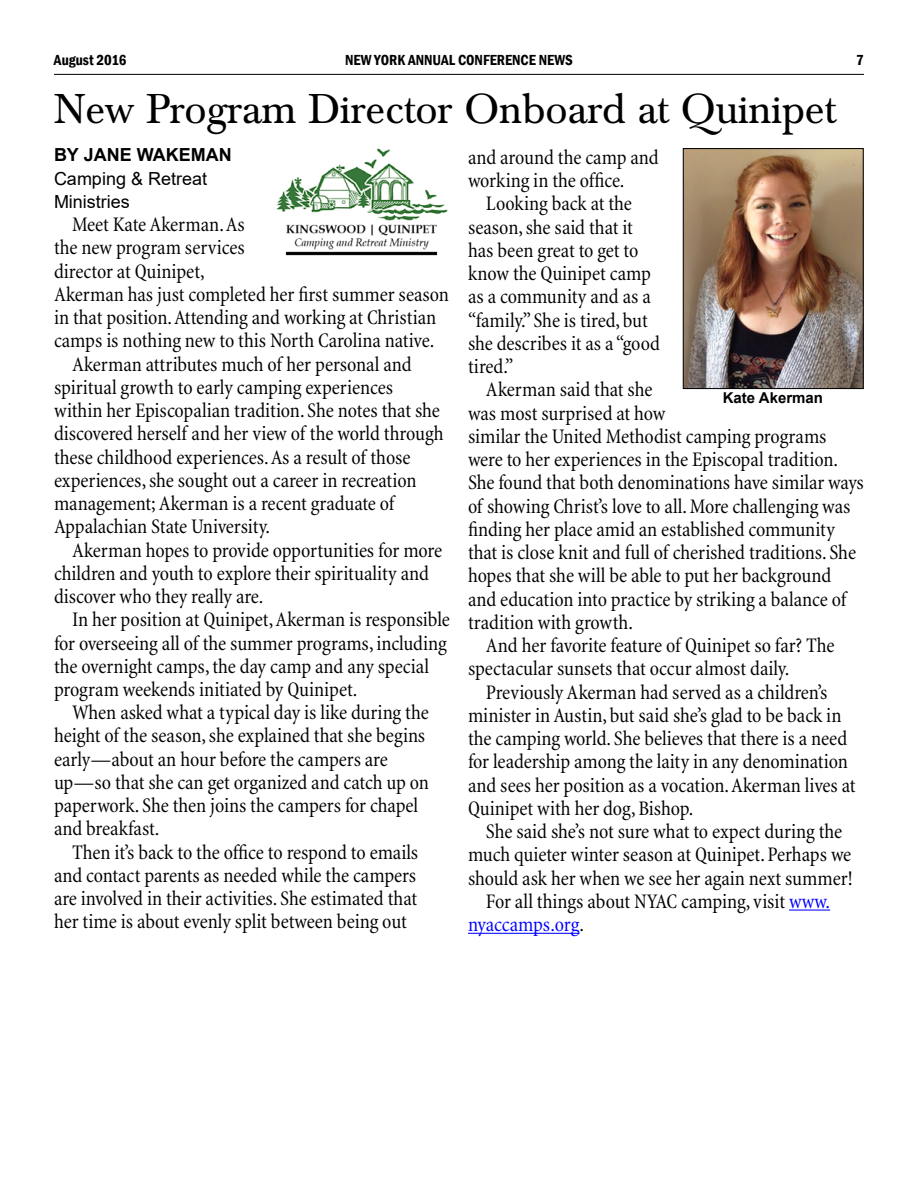
<style>
.page{position:relative;width:918px;height:1188px;background:#fff}
.page>*{position:absolute;margin:0;border:0;box-sizing:border-box;transform-origin:0 0}
.t1{font:43.5px "Baskerville";color:#000}
.t2{font:condensed 21px/23.2px "Minion";letter-spacing:-.005em;color:#000}
.t3{font:condensed 21px "Minion";letter-spacing:-.01em;color:#00f}
.t4{font:18px/23.2px "Arial";color:#000}
.t5{font:700 18px "Arial";color:#000}
.t6{font:600 condensed 15px "Franklin Gothic";color:#000}
.t7{font:700 15px "Arial";color:#000}
.s1{color:#00f}
.s2{color:#000}
</style>
<div class="page">
<hr style="left:54px;top:74px;width:810px;height:1px;background:#000">
<img style="left:276px;top:148px;width:172px;height:108px">
<hr style="left:789px;top:910px;width:41px;height:1px;background:#00f">
<hr style="left:468px;top:933px;width:112px;height:1px;background:#00f">
<img style="left:685px;top:150px;width:177px;height:237px">
<div style="left:683px;top:148px;width:181px;height:241px;border:1px solid #000"></div>
<p class="t6" style="left:54px;top:49px;width:74px">August 2016</p>
<p class="t6" style="left:345px;top:49px;width:229px">NEW YORK ANNUAL CONFERENCE NEWS</p>
<p class="t6" style="left:856px;top:49px;width:9px">7</p>
<h1 class="t1" style="left:54px;top:85px;width:783px">New Program Director Onboard at Quinipet</h1>
<p class="t5" style="left:54px;top:142px;width:179px">BY JANE WAKEMAN</p>
<p class="t4" style="left:54px;top:167px;width:155px">Camping &amp; Retreat<br>Ministries</p>
<p class="t2" style="left:72px;top:213px;width:174px">Meet Kate Akerman. As</p>
<p class="t2" style="left:54px;top:237px;width:192px">the new program services</p>
<p class="t2" style="left:54px;top:260px;width:152px">director at Quinipet,</p>
<p class="t2" style="left:54px;top:283px;width:397px">Akerman has just completed her first summer season</p>
<p class="t2" style="left:54px;top:306px;width:384px">in that position. Attending and working at Christian</p>
<p class="t2" style="left:54px;top:330px;width:382px">camps is nothing new to this North Carolina native.</p>
<p class="t2" style="left:72px;top:353px;width:341px">Akerman attributes much of her personal and</p>
<p class="t2" style="left:54px;top:376px;width:341px">spiritual growth to early camping experiences</p>
<p class="t2" style="left:54px;top:399px;width:387px">within her Episcopalian tradition. She notes that she</p>
<p class="t2" style="left:54px;top:423px;width:391px">discovered herself and her view of the world through</p>
<p class="t2" style="left:54px;top:446px;width:358px">these childhood experiences. As a result of those</p>
<p class="t2" style="left:54px;top:469px;width:364px">experiences, she sought out a career in recreation</p>
<p class="t2" style="left:54px;top:492px;width:342px">management; Akerman is a recent graduate of</p>
<p class="t2" style="left:54px;top:516px;width:218px">Appalachian State University.</p>
<p class="t2" style="left:72px;top:539px;width:372px">Akerman hopes to provide opportunities for more</p>
<p class="t2" style="left:54px;top:562px;width:377px">children and youth to explore their spirituality and</p>
<p class="t2" style="left:54px;top:585px;width:211px">discover who they really are.</p>
<p class="t2" style="left:72px;top:608px;width:380px">In her position at Quinipet, Akerman is responsible</p>
<p class="t2" style="left:54px;top:632px;width:394px">for overseeing all of the summer programs, including</p>
<p class="t2" style="left:54px;top:655px;width:377px">the overnight camps, the day camp and any special</p>
<p class="t2" style="left:54px;top:678px;width:305px">program weekends initiated by Quinipet.</p>
<p class="t2" style="left:72px;top:701px;width:358px">When asked what a typical day is like during the</p>
<p class="t2" style="left:54px;top:725px;width:373px">height of the season, she explained that she begins</p>
<p class="t2" style="left:54px;top:748px;width:335px">early—about an hour before the campers are</p>
<p class="t2" style="left:54px;top:771px;width:376px">up—so that she can get organized and catch up on</p>
<p class="t2" style="left:54px;top:794px;width:366px">paperwork. She then joins the campers for chapel</p>
<p class="t2" style="left:54px;top:818px;width:107px">and breakfast.</p>
<p class="t2" style="left:72px;top:841px;width:348px">Then it’s back to the office to respond to emails</p>
<p class="t2" style="left:54px;top:864px;width:364px">and contact parents as needed while the campers</p>
<p class="t2" style="left:54px;top:887px;width:365px">are involved in their activities. She estimated that</p>
<p class="t2" style="left:54px;top:911px;width:354px">her time is about evenly split between being out</p>
<p class="t2" style="left:468px;top:146px;width:192px">and around the camp and working in the office.</p>
<p class="t2" style="left:468px;top:193px;width:194px;text-indent:18px">Looking back at the season, she said that it has been great to get to know the Quinipet camp as a community and as a “family.” She is tired, but she describes it as a “good tired.”</p>
<p class="t2" style="left:468px;top:379px;width:398px;text-indent:18px">Akerman said that she<br>was most surprised at how<br>similar the United Methodist camping programs were to her experiences in the Episcopal tradition.<br>She found that both denominations have similar ways of showing Christ’s love to all. More challenging was finding her place amid an established community that is close knit and full of cherished traditions. She hopes that she will be able to put her background and education into practice by striking a balance of tradition with growth.</p>
<p class="t2" style="left:468px;top:634px;width:368px;text-indent:18px">And her favorite feature of Quinipet so far? The spectacular sunsets that occur almost daily.</p>
<p class="t2" style="left:468px;top:681px;width:389px;text-indent:18px">Previously Akerman had served as a children’s minister in Austin, but said she’s glad to be back in the camping world. She believes that there is a need for leadership among the laity in any denomination and sees her position as a vocation. Akerman lives at Quinipet with her dog, Bishop.</p>
<p class="t2" style="left:486px;top:820px;width:358px">She said she’s not sure what to expect during the</p>
<p class="t2" style="left:468px;top:844px;width:385px">much quieter winter season at Quinipet. Perhaps we</p>
<p class="t2" style="left:468px;top:867px;width:386px">should ask her when we see her again next summer!</p>
<p class="t2" style="left:486px;top:890px;width:346px">For all things about NYAC camping, visit <span class="s1">www.</span></p>
<p class="t3" style="left:468px;top:914px;width:118px">nyaccamps.org<span class="s2">.</span></p>
<p class="t7" style="left:723px;top:387px;width:102px">Kate Akerman</p>
</div>
